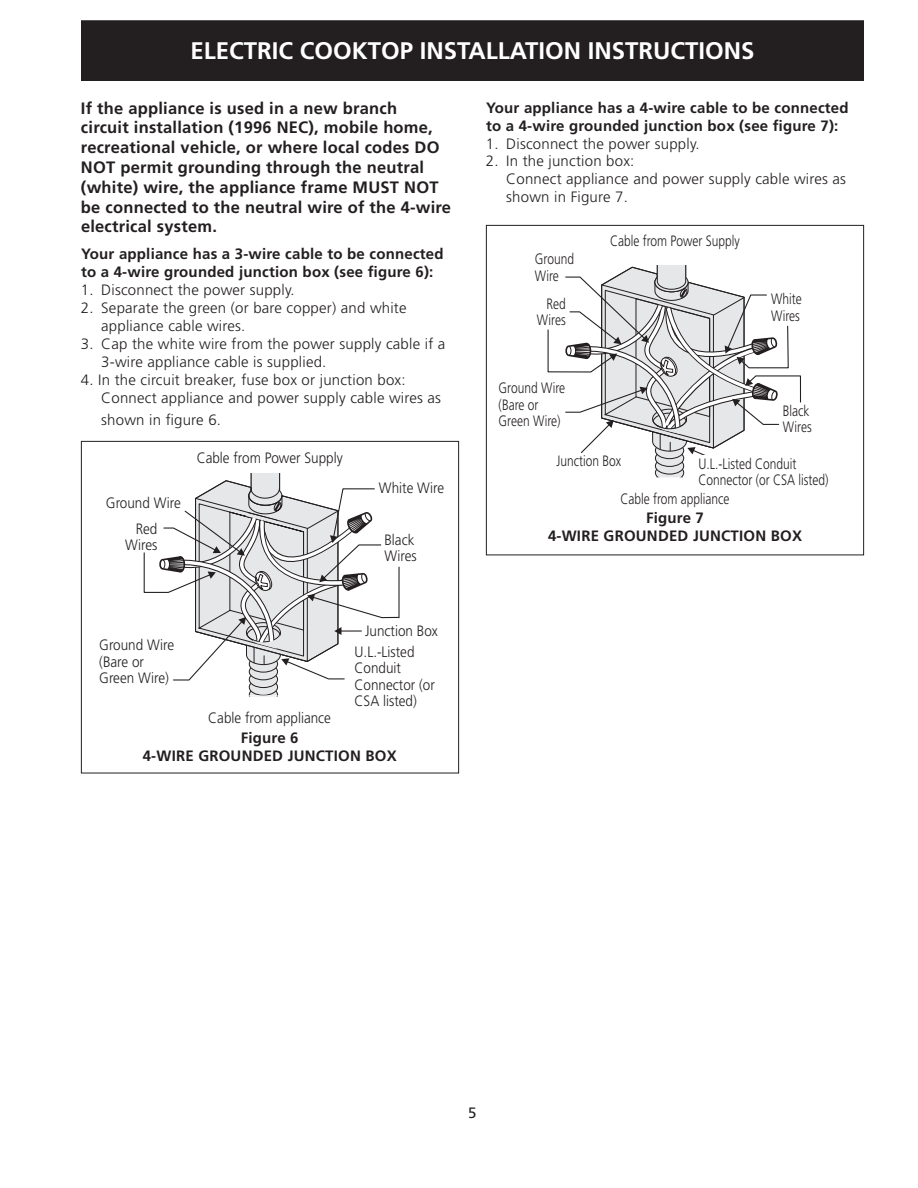
<style>
.page{position:relative;width:918px;height:1188px;background:#fff}
.page>*{position:absolute;margin:0;border:0;box-sizing:border-box;transform-origin:0 0}
.t1{font:700 24px "Frutiger";color:#fff}
.t2{font:700 16.5px/19.8px "Frutiger";letter-spacing:.015em;color:#231f20}
.t3{font:300 15px/18px "Frutiger";letter-spacing:.015em;color:#231f20}
.t4{font:700 15px/18px "Frutiger";letter-spacing:.015em;color:#231f20;text-align:center}
.t5{font:300 15px/16.5px "Frutiger";letter-spacing:.015em;color:#231f20;scale:.8 1}
.t6{font:300 15px/16.5px "Frutiger";letter-spacing:.015em;color:#231f20;scale:.9 1}
.t7{font:15px "Frutiger";color:#231f20}
</style>
<div class="page">
<div style="left:82px;top:21px;width:781px;height:59px;background:#231f20"></div>
<div style="left:81px;top:20px;width:783px;height:61px;border:2px solid #231f20"></div>
<div style="left:486px;top:225px;width:378px;height:330px;border:1px solid #231f20"></div>
<svg style="left:655px;top:465px;width:29px;height:16px"></svg>
<div style="left:655px;top:465px;width:29px;height:16px;border:1px solid #231f20;border-radius:50%"></div>
<div style="left:655px;top:458px;width:29px;height:16px;background:#e6e7e9;border-radius:50%"></div>
<div style="left:655px;top:458px;width:29px;height:16px;border:1px solid #231f20;border-radius:50%"></div>
<svg style="left:547px;top:265px;width:254px;height:202px"></svg>
<div style="left:648px;top:478px;width:49px;height:12px;background:#fff"></div>
<div style="left:699px;top:455px;width:44px;height:19px;background:#fff"></div>
<svg style="left:249px;top:689px;width:29px;height:7px"></svg>
<div style="left:249px;top:679px;width:29px;height:16px;background:#e6e7e9;border-radius:50%"></div>
<div style="left:249px;top:679px;width:29px;height:16px;border:1px solid #231f20;border-radius:50%"></div>
<svg style="left:249px;top:671px;width:29px;height:17px"></svg>
<div style="left:249px;top:671px;width:29px;height:17px;border:1px solid #231f20;border-radius:50%"></div>
<svg style="left:143px;top:473px;width:257px;height:208px"></svg>
<div style="left:81px;top:441px;width:378px;height:332px;border:1px solid #231f20"></div>
<h1 class="t1" style="left:190px;top:37px;width:566px">ELECTRIC COOKTOP INSTALLATION INSTRUCTIONS</h1>
<p class="t2" style="left:81px;top:98px;width:353px">If the appliance is used in a new branch circuit installation (1996 NEC), mobile home, recreational vehicle, or where local codes do not</p>
<p class="t2" style="left:81px;top:157px;width:372px;text-indent:39px">permit grounding through the neutral (white) wire, the appliance frame MUST NOT be connected to the neutral wire of the 4-wire electrical system.</p>
<p class="t4" style="left:81px;top:245px;width:364px;text-align:left">Your appliance has a 3-wire cable to be connected to a 4-wire grounded junction box (see figure 6):</p>
<p class="t3" style="left:81px;top:281px;width:215px">1. Disconnect the power supply.</p>
<p class="t3" style="left:101px;top:299px;width:307px;text-indent:-20px">2. Separate the green (or bare copper) and white appliance cable wires.</p>
<p class="t3" style="left:101px;top:335px;width:346px;text-indent:-20px">3. Cap the white wire from the power supply cable if a<br>3-wire appliance cable is supplied.</p>
<p class="t3" style="left:101px;top:371px;width:341px;text-indent:-20px">4. In the circuit breaker, fuse box or junction box:<br>Connect appliance and power supply cable wires as</p>
<p class="t3" style="left:101px;top:411px;width:121px">shown in figure 6.</p>
<p class="t6" style="left:106px;top:495px;width:85px">Ground Wire</p>
<p class="t6" style="left:125px;top:520px;width:37px;text-align:right">Red<br>Wires</p>
<p class="t6" style="left:197px;top:449px;width:164px">Cable from Power Supply</p>
<p class="t6" style="left:379px;top:480px;width:74px">White Wire</p>
<p class="t6" style="left:384px;top:531px;width:37px">Black<br>Wires</p>
<p class="t6" style="left:99px;top:637px;width:85px">Ground Wire (Bare or<br>Green Wire)</p>
<p class="t6" style="left:208px;top:709px;width:138px">Cable from appliance</p>
<p class="t6" style="left:355px;top:620px;width:94px;line-height:21.1px;text-indent:11px">Junction Box<br>U.L.-Listed</p>
<p class="t6" style="left:355px;top:660px;width:91px">Conduit<br>Connector (or<br>CSA listed)</p>
<p class="t4" style="left:143px;top:728px;width:256px">Figure 6<br>4-WIRE GROUNDED JUNCTION BOX</p>
<p class="t4" style="left:486px;top:98px;width:364px;text-align:left">Your appliance has a 4-wire cable to be connected to a 4-wire grounded junction box (see figure 7):</p>
<p class="t3" style="left:486px;top:135px;width:215px">1. Disconnect the power supply.</p>
<p class="t3" style="left:506px;top:153px;width:341px;text-indent:-20px">2. In the junction box:<br>Connect appliance and power supply cable wires as shown in Figure 7.</p>
<p class="t5" style="left:535px;top:251px;width:50px">Ground<br>Wire</p>
<p class="t5" style="left:537px;top:295px;width:37px;text-align:right">Red<br>Wires</p>
<p class="t5" style="left:499px;top:380px;width:85px">Ground Wire (Bare or<br>Green Wire)</p>
<p class="t5" style="left:610px;top:233px;width:164px">Cable from Power Supply</p>
<p class="t5" style="left:771px;top:291px;width:40px">White<br>Wires</p>
<p class="t5" style="left:783px;top:403px;width:37px">Black<br>Wires</p>
<p class="t5" style="left:556px;top:453px;width:82px">Junction Box</p>
<p class="t5" style="left:699px;top:455px;width:164px">U.L.-Listed Conduit<br>Connector (or CSA listed)</p>
<p class="t5" style="left:620px;top:491px;width:138px">Cable from appliance</p>
<p class="t4" style="left:548px;top:509px;width:256px">Figure 7<br>4-WIRE GROUNDED JUNCTION BOX</p>
<p class="t7" style="left:468px;top:1104px;width:10px">5</p>
</div>
